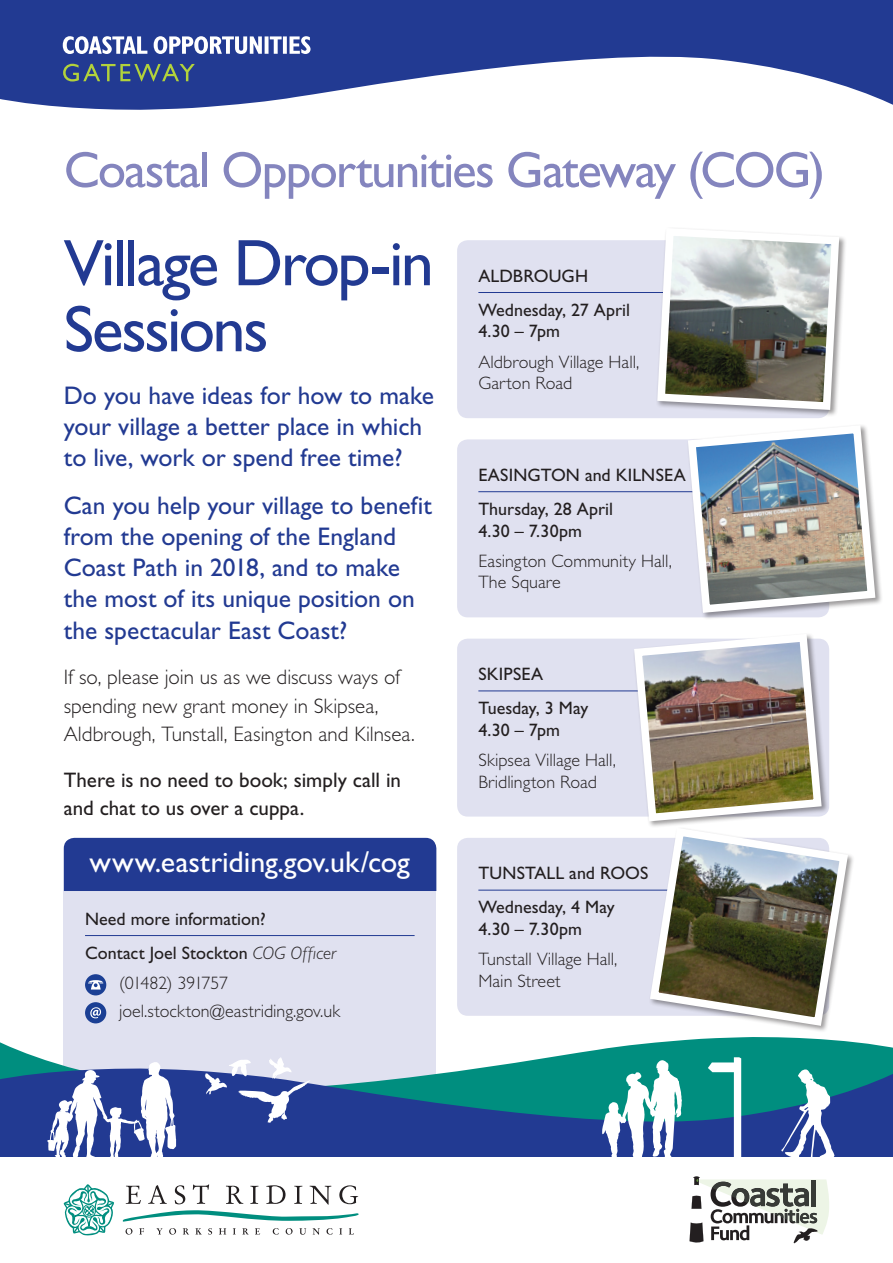
<style>
.page{position:relative;width:893px;height:1263px;background:#fff}
.page>*{position:absolute;margin:0;border:0;box-sizing:border-box;transform-origin:0 0}
.t1{font:66px/66px "Gill Sans Std";letter-spacing:-.04em;color:#223a92}
.t2{font:51px "Gill Sans Std";letter-spacing:-.035em;color:#8485be}
.t3{font:30px "Gill Sans Std";color:#fff}
.t4{font:25.5px/31.2px "Gill Sans Std";color:#223a92}
.t5{font:300 21px/28.5px "Gill Sans Std";color:#231f20}
.t6{font:21px/28.5px "Gill Sans Std";color:#231f20}
.t7{font:18px/21.6px "Gill Sans Std";letter-spacing:.005em;color:#231f20}
.t8{font:300 18px/21.6px "Gill Sans Std";color:#231f20}
.t9{font:300 18px "Gill Sans Std";letter-spacing:-.025em;color:#231f20}
.s1{font-weight:300;font-style:italic}
</style>
<div class="page">
<svg style="left:0;top:0;width:893px;height:110px;fill:#223a92"></svg>
<svg style="left:63px;top:64px;width:132px;height:17px"></svg>
<svg style="left:63px;top:36px;width:248px;height:18px"></svg>
<div style="left:64px;top:891px;width:372px;height:146px;background:#e0e1f0"></div>
<hr style="left:85px;top:935px;width:330px;height:1px;background:#223a92">
<div style="left:85px;top:974px;width:21px;height:21px;background:#1b3f94;border-radius:50%"></div>
<svg style="left:88px;top:980px;width:15px;height:9px"></svg>
<div style="left:85px;top:1002px;width:21px;height:21px;background:#1b3f94;border-radius:50%"></div>
<svg style="left:90px;top:1007px;width:11px;height:11px"></svg>
<div style="left:457px;top:240px;width:372px;height:178px;background:#e0e1f0;border-radius:11px"></div>
<hr style="left:478px;top:292px;width:330px;height:1px;background:#223a92">
<div style="left:457px;top:439px;width:372px;height:178px;background:#e0e1f0;border-radius:11px"></div>
<hr style="left:478px;top:491px;width:330px;height:1px;background:#223a92">
<div style="left:457px;top:838px;width:372px;height:178px;background:#e0e1f0;border-radius:11px"></div>
<hr style="left:478px;top:890px;width:330px;height:1px;background:#223a92">
<div style="left:457px;top:639px;width:372px;height:177px;background:#e0e1f0;border-radius:11px"></div>
<hr style="left:478px;top:690px;width:330px;height:1px;background:#223a92">
<svg style="left:64px;top:1184px;width:50px;height:52px"></svg>
<svg style="left:123px;top:1184px;width:236px;height:38px"></svg>
<svg style="left:126px;top:1228px;width:6px;height:6px"></svg>
<svg style="left:139px;top:1228px;width:5px;height:6px"></svg>
<svg style="left:156px;top:1228px;width:6px;height:6px"></svg>
<svg style="left:169px;top:1228px;width:7px;height:6px"></svg>
<svg style="left:183px;top:1228px;width:6px;height:6px"></svg>
<svg style="left:195px;top:1228px;width:6px;height:6px"></svg>
<svg style="left:208px;top:1228px;width:4px;height:6px"></svg>
<svg style="left:219px;top:1228px;width:7px;height:6px"></svg>
<svg style="left:233px;top:1228px;width:3px;height:6px"></svg>
<svg style="left:242px;top:1228px;width:6px;height:6px"></svg>
<svg style="left:255px;top:1228px;width:5px;height:6px"></svg>
<svg style="left:273px;top:1228px;width:6px;height:6px"></svg>
<svg style="left:286px;top:1228px;width:7px;height:6px"></svg>
<svg style="left:299px;top:1228px;width:7px;height:6px"></svg>
<svg style="left:313px;top:1228px;width:7px;height:6px"></svg>
<svg style="left:326px;top:1228px;width:7px;height:6px"></svg>
<svg style="left:339px;top:1228px;width:3px;height:6px"></svg>
<svg style="left:349px;top:1228px;width:5px;height:6px"></svg>
<svg style="left:0;top:1037px;width:893px;height:31px"></svg>
<svg style="left:0;top:1068px;width:893px;height:89px;fill:#223a92"></svg>
<svg style="left:47px;top:1062px;width:129px;height:95px"></svg>
<div style="left:64px;top:838px;width:372px;height:53px;background:#223a92"></div>
<svg style="left:781px;top:1069px;width:54px;height:88px"></svg>
<svg style="left:689px;top:1176px;width:140px;height:67px"></svg>
<div style="left:656px;top:227px;width:191px;height:190px;background:#231f20;opacity:.45"></div>
<svg style="left:656px;top:227px;width:187px;height:187px"></svg>
<div style="left:687px;top:424px;width:196px;height:196px;background:#231f20;opacity:.45"></div>
<img style="left:684px;top:424px;width:195px;height:193px">
<img style="left:630px;top:634px;width:222px;height:396px">
<svg style="left:708px;top:1057px;width:33px;height:100px"></svg>
<svg style="left:205px;top:1057px;width:106px;height:66px"></svg>
<svg style="left:602px;top:1060px;width:80px;height:97px"></svg>
<p class="t2" style="left:64px;top:141px;width:763px">Coastal Opportunities Gateway (COG)</p>
<p class="t1" style="left:64px;top:230px;width:372px">Village Drop-in<br>Sessions</p>
<p class="t4" style="left:64px;top:380px;width:372px">Do you have ideas for how to make your village a better place in which to live, work or spend free time?</p>
<p class="t4" style="left:64px;top:490px;width:370px">Can you help your village to benefit from the opening of the England<br>Coast Path in 2018, and to make the most of its unique position on the spectacular East Coast?</p>
<p class="t5" style="left:64px;top:663px;width:352px">If so, please join us as we discuss ways of spending new grant money in Skipsea,<br>Aldbrough, Tunstall, Easington and Kilnsea.</p>
<p class="t6" style="left:64px;top:765px;width:339px">There is no need to book; simply call in and chat to us over a cuppa.</p>
<p class="t3" style="left:89px;top:845px;width:322px">www.eastriding.gov.uk/cog</p>
<p class="t7" style="left:85px;top:908px;width:182px">Need more information?</p>
<p class="t7" style="left:85px;top:942px;width:252px">Contact Joel Stockton <span class="s1">COG Officer</span></p>
<p class="t9" style="left:119px;top:973px;width:110px">(01482) 391757</p>
<p class="t8" style="left:119px;top:1000px;width:222px">joel.stockton@eastriding.gov.uk</p>
<p class="t7" style="left:478px;top:265px;width:111px">ALDBROUGH</p>
<p class="t7" style="left:478px;top:299px;width:153px">Wednesday, 27 April<br>4.30 – 7pm</p>
<p class="t8" style="left:478px;top:351px;width:162px">Aldbrough Village Hall,<br>Garton Road</p>
<p class="t7" style="left:478px;top:464px;width:209px">EASINGTON and KILNSEA</p>
<p class="t7" style="left:478px;top:498px;width:136px">Thursday, 28 April<br>4.30 – 7.30pm</p>
<p class="t8" style="left:478px;top:550px;width:195px">Easington Community Hall,<br>The Square</p>
<p class="t7" style="left:478px;top:663px;width:66px">SKIPSEA</p>
<p class="t7" style="left:478px;top:697px;width:111px">Tuesday, 3 May<br>4.30 – 7pm</p>
<p class="t8" style="left:478px;top:749px;width:139px">Skipsea Village Hall,<br>Bridlington Road</p>
<p class="t7" style="left:478px;top:862px;width:171px">TUNSTALL and ROOS</p>
<p class="t7" style="left:478px;top:897px;width:138px">Wednesday, 4 May<br>4.30 – 7.30pm</p>
<p class="t8" style="left:478px;top:948px;width:141px">Tunstall Village Hall,<br>Main Street</p>
</div>
